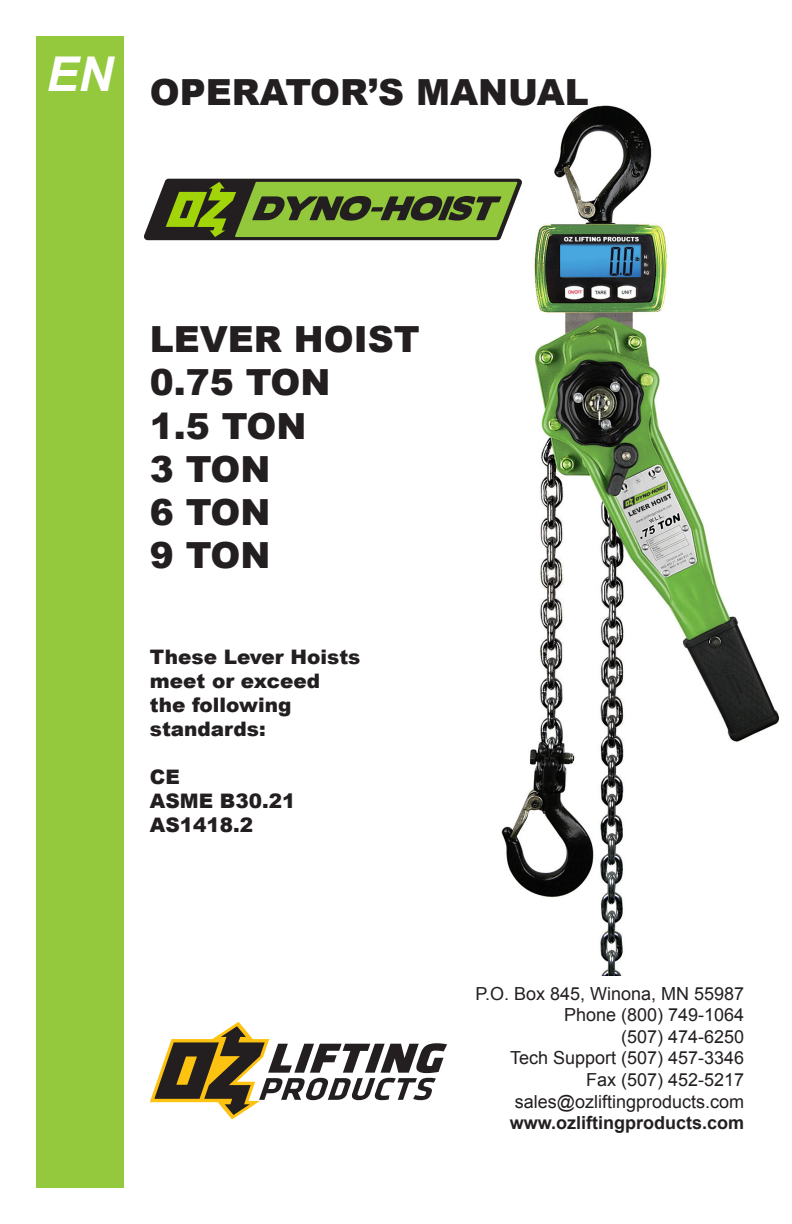
<style>
.page{position:relative;width:792px;height:1224px;background:#fff}
.page>*{position:absolute;margin:0;border:0;box-sizing:border-box;transform-origin:0 0}
.Paragraph{font:italic 700 48px "Arial";color:#fff}
.Cover_Title{font:900 36px "Arial";color:#231f20}
.t1{font:900 20px "Arial";color:#231f20}
.Paragraph-2{font:18px "Arial";color:#231f20}
.Paragraph-3{font:700 18px "Arial";color:#231f20}
</style>
<div class="page">
<img style="left:479px;top:105px;width:301px;height:871px">
<div style="left:36px;top:36px;width:87px;height:1152px;background:#94c93d"></div>
<svg style="left:144px;top:179px;width:378px;height:61px;background:#6c8737"></svg>
<svg style="left:150px;top:1022px;width:297px;height:97px"></svg>
<p class="Paragraph" style="left:46px;top:43px;width:68px">EN</p>
<p class="Cover_Title" style="left:150px;top:66px;width:441px">OPERATOR’S MANUAL</p>
<p class="Cover_Title" style="left:150px;top:313px;width:271px">LEVER HOIST</p>
<p class="Cover_Title" style="left:150px;top:356px;width:182px">0.75 TON</p>
<p class="Cover_Title" style="left:150px;top:400px;width:158px">1.5 TON</p>
<p class="Cover_Title" style="left:150px;top:443px;width:122px">3 TON</p>
<p class="Cover_Title" style="left:150px;top:486px;width:122px">6 TON</p>
<p class="Cover_Title" style="left:150px;top:529px;width:122px">9 TON</p>
<p class="t1" style="left:150px;top:643px;width:212px">These Lever Hoists</p>
<p class="t1" style="left:150px;top:667px;width:172px">meet or exceed</p>
<p class="t1" style="left:150px;top:691px;width:143px">the following</p>
<p class="t1" style="left:150px;top:715px;width:118px">standards:</p>
<p class="t1" style="left:150px;top:763px;width:31px">CE</p>
<p class="t1" style="left:150px;top:787px;width:147px">ASME B30.21</p>
<p class="t1" style="left:150px;top:811px;width:105px">AS1418.2</p>
<p class="Paragraph-2" style="left:475px;top:981px;width:270px">P.O. Box 845, Winona, MN 55987</p>
<p class="Paragraph-2" style="left:564px;top:1003px;width:182px">Phone (800) 749-1064</p>
<p class="Paragraph-2" style="left:621px;top:1025px;width:125px">(507) 474-6250</p>
<p class="Paragraph-2" style="left:510px;top:1046px;width:236px">Tech Support (507) 457-3346</p>
<p class="Paragraph-2" style="left:586px;top:1068px;width:160px">Fax (507) 452-5217</p>
<p class="Paragraph-2" style="left:515px;top:1089px;width:231px">sales@ozliftingproducts.com</p>
<p class="Paragraph-3" style="left:510px;top:1111px;width:236px">www.ozliftingproducts.com</p>
</div>
